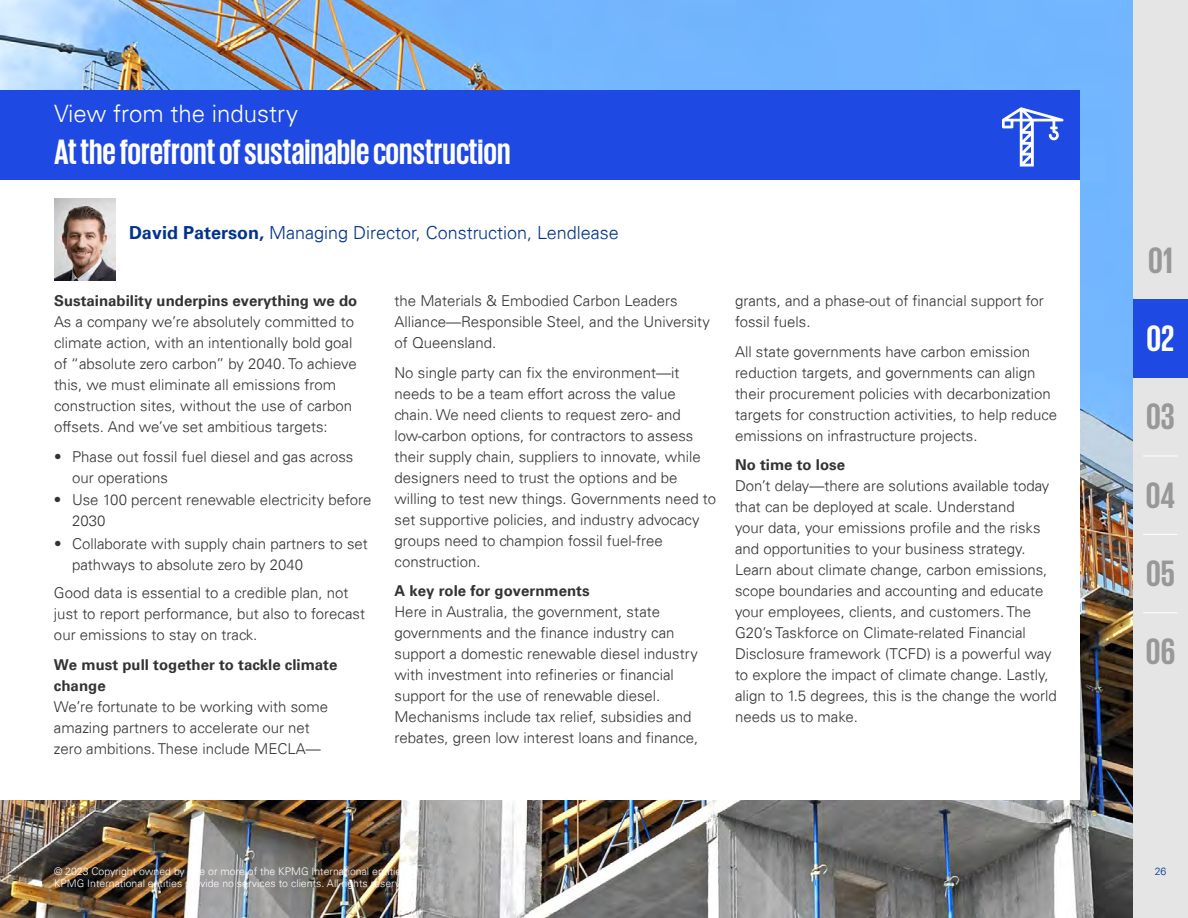
<style>
.page{position:relative;width:1188px;height:918px;background:#fff}
.page>*{position:absolute;margin:0;border:0;box-sizing:border-box;transform-origin:0 0}
.t1{font:700 37.5px/78.3px "KPMG";color:#989898;text-align:justify}
.t2{font:700 37.5px "KPMG";color:#fff}
.t3{font:700 36px "KPMG";color:#fff}
.t4{font:300 24px "Univers 45";color:#fff}
.t5{font:300 18px "Univers 45";color:#00338d}
.t6{font:300 15px/21px "Univers 45";color:#333}
.t7{font:700 15px/21px "Univers";color:#333}
.t8{font:300 10.5px/12px "Univers 45";color:#fff}
.t9{font:300 10.5px "Univers 45";color:#00338d}
.s1{font-family:"Univers";font-weight:700}
</style>
<div class="page">
<img style="left:0;top:0;width:1134px;height:918px">
<div style="left:0;top:180px;width:1080px;height:619px;background:#fff"></div>
<div style="left:0;top:90px;width:1080px;height:90px;background:#1e49e2"></div>
<svg style="left:1002px;top:107px;width:62px;height:59px"></svg>
<img style="left:54px;top:198px;width:62px;height:82px">
<div style="left:1134px;top:0;width:54px;height:918px;background:#e5e5e5"></div>
<div style="left:1134px;top:300px;width:54px;height:78px;background:#1e49e2"></div>
<hr style="left:1143px;top:456px;width:34px;height:1px;background:#fff">
<hr style="left:1143px;top:534px;width:34px;height:1px;background:#fff">
<hr style="left:1143px;top:612px;width:34px;height:1px;background:#fff">
<h3 class="t4" style="left:54px;top:99px;width:246px">View from the industry</h3>
<h2 class="t3" style="left:54px;top:133px;width:458px">At the forefront of sustainable construction</h2>
<p class="t5" style="left:129px;top:221px;width:491px"><span class="s1">David Paterson,</span> Managing Director, Construction, Lendlease</p>
<p class="t7" style="left:54px;top:291px;width:305px">Sustainability underpins everything we do</p>
<p class="t6" style="left:54px;top:311px;width:304px">As a company we’re absolutely committed to climate action, with an intentionally bold goal of “absolute zero carbon” by 2040. To achieve this, we must eliminate all emissions from construction sites, without the use of carbon offsets. And we’ve set ambitious targets:</p>
<p class="t6" style="left:72px;top:446px;width:283px;text-indent:-18px">• Phase out fossil fuel diesel and gas across our operations</p>
<p class="t6" style="left:72px;top:489px;width:301px;text-indent:-18px">• Use 100 percent renewable electricity before<br>2030</p>
<p class="t6" style="left:72px;top:533px;width:297px;text-indent:-18px">• Collaborate with supply chain partners to set pathways to absolute zero by 2040</p>
<p class="t6" style="left:54px;top:582px;width:313px">Good data is essential to a credible plan, not just to report performance, but also to forecast our emissions to stay on track.</p>
<p class="t7" style="left:54px;top:655px;width:285px">We must pull together to tackle climate change</p>
<p class="t6" style="left:54px;top:696px;width:276px">We’re fortunate to be working with some amazing partners to accelerate our net zero ambitions. These include MECLA—</p>
<p class="t6" style="left:394px;top:290px;width:317px">the Materials &amp; Embodied Carbon Leaders<br>Alliance—Responsible Steel, and the University of Queensland.</p>
<p class="t6" style="left:394px;top:362px;width:323px">No single party can fix the environment—it needs to be a team effort across the value chain. We need clients to request zero- and low-carbon options, for contractors to assess their supply chain, suppliers to innovate, while designers need to trust the options and be willing to test new things. Governments need to set supportive policies, and industry advocacy groups need to champion fossil fuel-free construction.</p>
<p class="t7" style="left:394px;top:581px;width:197px">A key role for governments</p>
<p class="t6" style="left:394px;top:601px;width:305px">Here in Australia, the government, state governments and the finance industry can support a domestic renewable diesel industry with investment into refineries or financial support for the use of renewable diesel.<br>Mechanisms include tax relief, subsidies and rebates, green low interest loans and finance,</p>
<p class="t6" style="left:735px;top:290px;width:310px">grants, and a phase-out of financial support for fossil fuels.</p>
<p class="t6" style="left:735px;top:341px;width:324px">All state governments have carbon emission reduction targets, and governments can align their procurement policies with decarbonization targets for construction activities, to help reduce emissions on infrastructure projects.</p>
<p class="t7" style="left:735px;top:455px;width:112px">No time to lose</p>
<p class="t6" style="left:735px;top:475px;width:323px">Don’t delay—there are solutions available today that can be deployed at scale. Understand<br>your data, your emissions profile and the risks and opportunities to your business strategy.<br>Learn about climate change, carbon emissions, scope boundaries and accounting and educate your employees, clients, and customers. The G20’s Taskforce on Climate-related Financial Disclosure framework (TCFD) is a powerful way to explore the impact of climate change. Lastly, align to 1.5 degrees, this is the change the world needs us to make.</p>
<p class="t8" style="left:54px;top:865px;width:362px">© 2023 Copyright owned by one or more of the KPMG International entities.<br>KPMG International entities provide no services to clients. All rights reserved.</p>
<h1 class="t1" style="left:1148px;top:220px;width:26px">01</h1>
<h1 class="t2" style="left:1147px;top:319px;width:29px">02</h1>
<h1 class="t1" style="left:1146px;top:376px;width:31px">03<br>04<br>05<br>06</h1>
<p class="t9" style="left:1155px;top:865px;width:13px">26</p>
</div>
